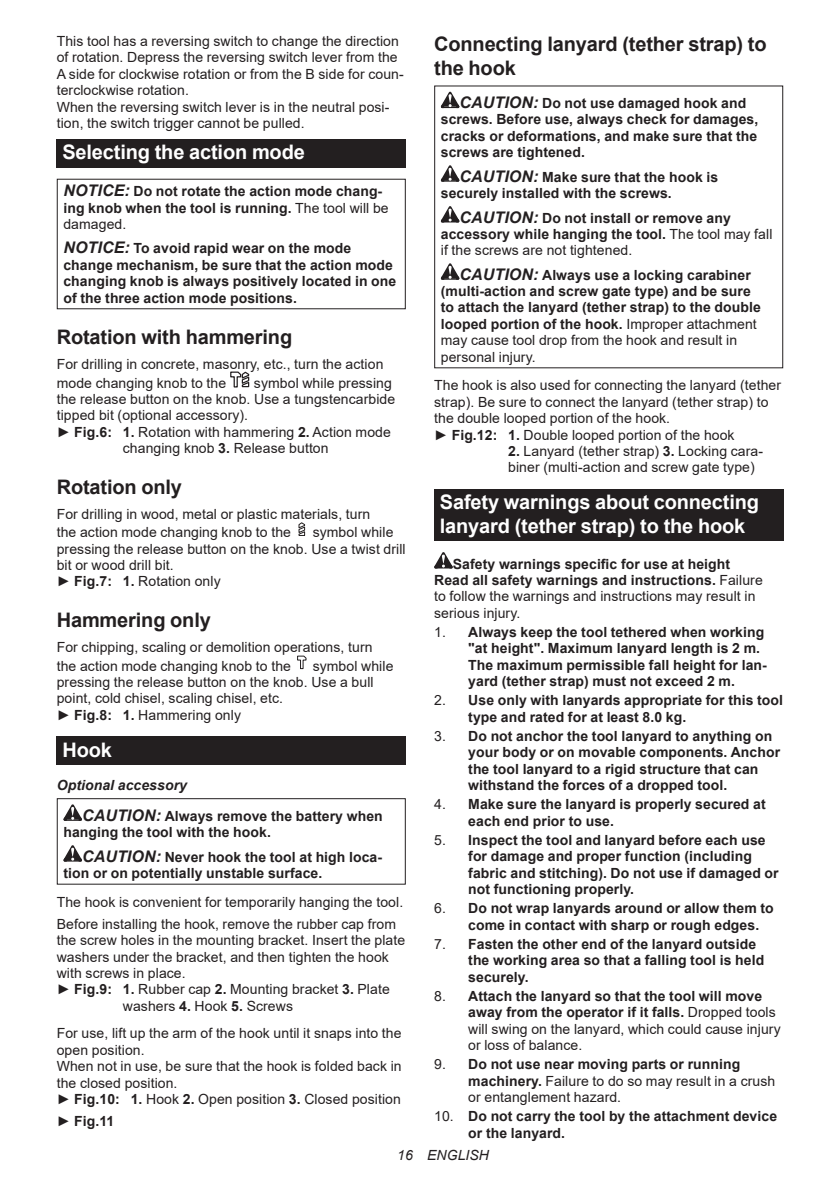
<style>
.page{position:relative;width:840px;height:1191px;background:#fff}
.page>*{position:absolute;margin:0;border:0;box-sizing:border-box;transform-origin:0 0}
.t1{font:700 20px/23.4px "Arial";letter-spacing:-.01em;color:#231f20}
.t2{font:700 20px/23.4px "Arial";letter-spacing:-.01em;color:#fff}
.t3{font:700 14px/16.4px "Arial";letter-spacing:.005em;color:#231f20}
.t4{font:14px/16.4px "Arial";letter-spacing:.005em;color:#231f20}
.t5{font:italic 14px "Arial";letter-spacing:.005em;color:#231f20}
.s1{font-style:italic;font-size:16px}
.s2{font-weight:400}
.s3{font-weight:700}
.s4{font-style:italic}
</style>
<div class="page">
<div style="left:57px;top:139px;width:348px;height:29px;background:#231f20"></div>
<svg style="left:230px;top:371px;width:20px;height:17px"></svg>
<svg style="left:298px;top:522px;width:7px;height:14px"></svg>
<svg style="left:297px;top:655px;width:10px;height:14px"></svg>
<div style="left:57px;top:736px;width:348px;height:29px;background:#231f20"></div>
<svg style="left:63px;top:804px;width:19px;height:16px"></svg>
<svg style="left:63px;top:845px;width:19px;height:16px"></svg>
<div style="left:57px;top:798px;width:348px;height:86px;border:1px solid #231f20"></div>
<svg style="left:440px;top:92px;width:19px;height:16px"></svg>
<svg style="left:440px;top:165px;width:19px;height:17px"></svg>
<svg style="left:440px;top:206px;width:19px;height:16px"></svg>
<svg style="left:440px;top:263px;width:19px;height:17px"></svg>
<div style="left:434px;top:489px;width:348px;height:52px;background:#231f20"></div>
<svg style="left:434px;top:552px;width:18px;height:16px"></svg>
<p class="t4" style="left:57px;top:33px;width:348px">This tool has a reversing switch to change the direction of rotation. Depress the reversing switch lever from the A side for clockwise rotation or from the B side for coun&shy;terclockwise rotation.<br>When the reversing switch lever is in the neutral posi&shy;tion, the switch trigger cannot be pulled.</p>
<h1 class="t2" style="left:62px;top:141px;width:244px">Selecting the action mode</h1>
<p class="t3" style="left:63px;top:183px;width:326px"><span class="s1">NOTICE:</span> Do not rotate the action mode chang&shy;ing knob when the tool is running. <span class="s2">The tool will be damaged.</span></p>
<p class="t3" style="left:63px;top:240px;width:334px"><span class="s1">NOTICE:</span> To avoid rapid wear on the mode change mechanism, be sure that the action mode changing knob is always positively located in one of the three action mode positions.</p>
<h1 class="t1" style="left:57px;top:325px;width:237px">Rotation with hammering</h1>
<p class="t4" style="left:57px;top:354px;width:328px;line-height:18.8px">For drilling in concrete, masonry, etc., turn the action mode changing knob to the</p>
<p class="t4" style="left:254px;top:374px;width:139px">symbol while pressing</p>
<p class="t4" style="left:57px;top:391px;width:340px">the release button on the knob. Use a tungstencarbide</p>
<p class="t4" style="left:57px;top:407px;width:193px">tipped bit (optional accessory).</p>
<p class="t4" style="left:57px;top:423px;width:335px">► <span class="s3">Fig.6: 1.</span> Rotation with hammering <span class="s3">2.</span> Action mode</p>
<p class="t4" style="left:123px;top:440px;width:207px">changing knob <span class="s3">3.</span> Release button</p>
<h1 class="t1" style="left:57px;top:475px;width:127px">Rotation only</h1>
<p class="t4" style="left:57px;top:504px;width:315px;line-height:18.8px">For drilling in wood, metal or plastic materials, turn the action mode changing knob to the</p>
<p class="t4" style="left:57px;top:524px;width:350px;text-indent:256px">symbol while pressing the release button on the knob. Use a twist drill bit or wood drill bit.<br>► <span class="s3">Fig.7: 1.</span> Rotation only</p>
<h1 class="t1" style="left:57px;top:608px;width:155px">Hammering only</h1>
<p class="t4" style="left:57px;top:637px;width:317px;line-height:18.8px">For chipping, scaling or demolition operations, turn the action mode changing knob to the</p>
<p class="t4" style="left:57px;top:657px;width:338px;text-indent:256px">symbol while pressing the release button on the knob. Use a bull point, cold chisel, scaling chisel, etc.<br>► <span class="s3">Fig.8: 1.</span> Hammering only</p>
<h1 class="t2" style="left:62px;top:738px;width:51px">Hook</h1>
<p class="t3" style="left:82px;top:770px;width:302px;line-height:30.6px;text-indent:-25px"><span class="s4">Optional accessory<br></span><span class="s1">CAUTION:</span> Always remove the battery when</p>
<p class="t3" style="left:82px;top:820px;width:301px;line-height:24.4px;text-indent:-19px">hanging the tool with the hook.<br><span class="s1">CAUTION:</span> Never hook the tool at high loca-</p>
<p class="t3" style="left:63px;top:865px;width:260px">tion or on potentially unstable surface.</p>
<p class="t4" style="left:57px;top:890px;width:348px;line-height:22px">The hook is convenient for temporarily hanging the tool.<br>Before installing the hook, remove the rubber cap from</p>
<p class="t4" style="left:57px;top:932px;width:350px">the screw holes in the mounting bracket. Insert the plate</p>
<p class="t4" style="left:57px;top:948px;width:333px">washers under the bracket, and then tighten the hook</p>
<p class="t4" style="left:57px;top:964px;width:130px">with screws in place.</p>
<p class="t4" style="left:57px;top:981px;width:334px">► <span class="s3">Fig.9: 1.</span> Rubber cap <span class="s3">2.</span> Mounting bracket <span class="s3">3.</span> Plate</p>
<p class="t4" style="left:123px;top:997px;width:171px">washers <span class="s3">4.</span> Hook <span class="s3">5.</span> Screws</p>
<p class="t4" style="left:57px;top:1025px;width:346px">For use, lift up the arm of the hook until it snaps into the open position.<br>When not in use, be sure that the hook is folded back in the closed position.<br>► <span class="s3">Fig.10: 1.</span> Hook <span class="s3">2.</span> Open position <span class="s3">3.</span> Closed position</p>
<p class="t3" style="left:57px;top:1113px;width:59px"><span class="s2">►</span> Fig.11</p>
<h1 class="t1" style="left:434px;top:33px;width:334px">Connecting lanyard (tether strap) to the hook</h1>
<p class="t3" style="left:440px;top:95px;width:319px;text-indent:19px"><span class="s1">CAUTION:</span> Do not use damaged hook and screws. Before use, always check for damages, cracks or deformations, and make sure that the screws are tightened.</p>
<p class="t3" style="left:440px;top:169px;width:279px;text-indent:19px"><span class="s1">CAUTION:</span> Make sure that the hook is securely installed with the screws.</p>
<p class="t3" style="left:440px;top:209px;width:333px;text-indent:19px"><span class="s1">CAUTION:</span> Do not install or remove any accessory while hanging the tool. <span class="s2">The tool may fall if the screws are not tightened.</span></p>
<p class="t3" style="left:440px;top:267px;width:321px;text-indent:19px"><span class="s1">CAUTION:</span> Always use a locking carabiner (multi-action and screw gate type) and be sure to attach the lanyard (tether strap) to the double looped portion of the hook. <span class="s2">Improper attachment may cause tool drop from the hook and result in personal injury.</span></p>
<p class="t4" style="left:434px;top:377px;width:348px">The hook is also used for connecting the lanyard (tether strap). Be sure to connect the lanyard (tether strap) to the double looped portion of the hook.<br>► <span class="s3">Fig.12: 1.</span> Double looped portion of the hook</p>
<p class="t4" style="left:508px;top:443px;width:256px"><span class="s3">2.</span> Lanyard (tether strap) <span class="s3">3.</span> Locking cara&shy;biner (multi-action and screw gate type)</p>
<h1 class="t2" style="left:439px;top:491px;width:320px">Safety warnings about connecting lanyard (tether strap) to the hook</h1>
<p class="t3" style="left:434px;top:555px;width:330px;text-indent:19px">Safety warnings specific for use at height Read all safety warnings and instructions. <span class="s2">Failure to follow the warnings and instructions may result in serious injury.</span></p>
<p class="t3" style="left:468px;top:624px;width:300px;text-indent:-34px"><span class="s2">1.</span> Always keep the tool tethered when working "at height". Maximum lanyard length is 2 m.<br>The maximum permissible fall height for lan&shy;yard (tether strap) must not exceed 2 m.</p>
<p class="t3" style="left:468px;top:692px;width:316px;text-indent:-34px"><span class="s2">2.</span> Use only with lanyards appropriate for this tool type and rated for at least 8.0 kg.</p>
<p class="t3" style="left:468px;top:728px;width:313px;text-indent:-34px"><span class="s2">3.</span> Do not anchor the tool lanyard to anything on your body or on movable components. Anchor the tool lanyard to a rigid structure that can withstand the forces of a dropped tool.</p>
<p class="t3" style="left:468px;top:796px;width:299px;text-indent:-34px"><span class="s2">4.</span> Make sure the lanyard is properly secured at each end prior to use.</p>
<p class="t3" style="left:468px;top:832px;width:312px;text-indent:-34px"><span class="s2">5.</span> Inspect the tool and lanyard before each use for damage and proper function (including fabric and stitching). Do not use if damaged or not functioning properly.</p>
<p class="t3" style="left:468px;top:900px;width:307px;text-indent:-34px"><span class="s2">6.</span> Do not wrap lanyards around or allow them to come in contact with sharp or rough edges.</p>
<p class="t3" style="left:468px;top:936px;width:297px;text-indent:-34px"><span class="s2">7.</span> Fasten the other end of the lanyard outside the working area so that a falling tool is held securely.</p>
<p class="t4" style="left:468px;top:987px;width:314px;text-indent:-34px">8. <span class="s3">Attach the lanyard so that the tool will move away from the operator if it falls.</span> Dropped tools will swing on the lanyard, which could cause injury or loss of balance.</p>
<p class="t4" style="left:468px;top:1056px;width:308px;text-indent:-34px">9. <span class="s3">Do not use near moving parts or running machinery.</span> Failure to do so may result in a crush or entanglement hazard.</p>
<p class="t3" style="left:468px;top:1108px;width:310px;text-indent:-34px"><span class="s2">10.</span> Do not carry the tool by the attachment device or the lanyard.</p>
<p class="t5" style="left:397px;top:1146px;width:93px">16 ENGLISH</p>
</div>
